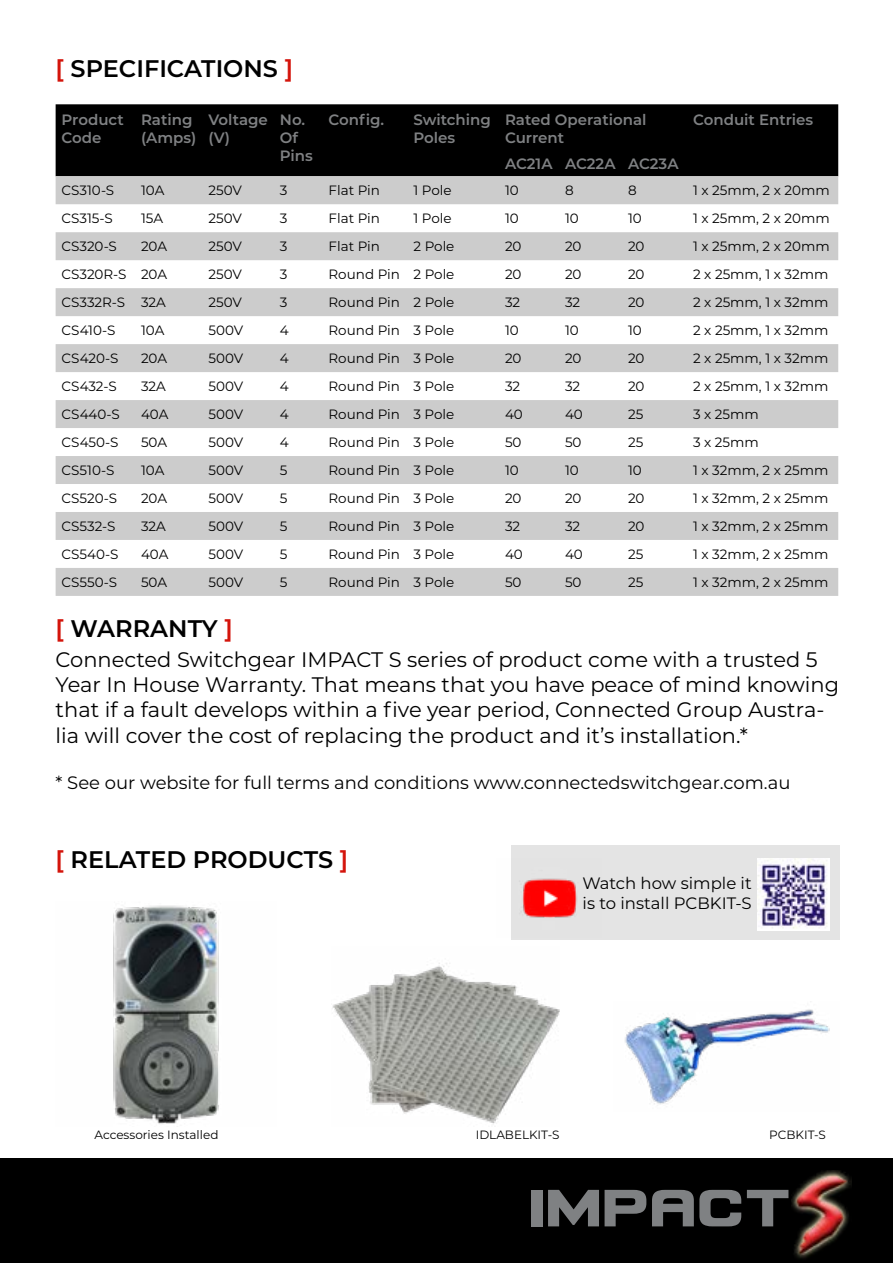
<style>
.page{position:relative;width:893px;height:1263px;background:#fff}
.page>*{position:absolute;margin:0;border:0;box-sizing:border-box;transform-origin:0 0}
.t1{font:63px "Usuzi";color:#7f8183}
.t2{font:600 24px "Montserrat";color:#000}
.t3{font:21px/25.2px "Montserrat";color:#000}
.t4{font:18px "Montserrat";color:#000}
.t5{font:16.5px/19.8px "Montserrat";color:#000}
.t6{font:600 15px/18px "Montserrat";color:#7f8183}
.t7{font:13.5px "Montserrat";color:#000}
.t8{font:12px "Montserrat";color:#000}
.s1{color:#d4140b}
</style>
<div class="page">
<div style="left:0;top:1158px;width:893px;height:105px;background:#000"></div>
<img style="left:791px;top:1171px;width:60px;height:88px">
<img style="left:113px;top:905px;width:106px;height:219px">
<img style="left:332px;top:963px;width:227px;height:161px">
<img style="left:624px;top:1009px;width:206px;height:95px">
<div style="left:56px;top:104px;width:782px;height:72px;background:#000"></div>
<svg style="left:56px;top:176px;width:782px;height:420px;fill:#ccc"></svg>
<div style="left:511px;top:845px;width:328px;height:94px;background:#e4e4e4"></div>
<img style="left:758px;top:859px;width:72px;height:72px">
<img style="left:522px;top:878px;width:55px;height:40px">
<h2 class="t2" style="left:56px;top:52px;width:239px"><span class="s1">[</span> SPECIFICATIONS <span class="s1">]</span></h2>
<p class="t6" style="left:62px;top:110px;width:64px">Product<br>Code</p>
<p class="t6" style="left:141px;top:110px;width:57px">Rating (Amps)</p>
<p class="t6" style="left:208px;top:110px;width:61px">Voltage (V)</p>
<p class="t6" style="left:280px;top:110px;width:34px">No.<br>Of<br>Pins</p>
<p class="t6" style="left:328px;top:110px;width:57px">Config.</p>
<p class="t6" style="left:413px;top:110px;width:79px">Switching<br>Poles</p>
<p class="t6" style="left:505px;top:110px;width:143px">Rated Operational<br>Current</p>
<p class="t6" style="left:693px;top:110px;width:122px">Conduit Entries</p>
<p class="t6" style="left:505px;top:154px;width:175px">AC21A AC22A AC23A</p>
<p class="t7" style="left:62px;top:181px;width:54px">CS310-S</p>
<p class="t7" style="left:141px;top:181px;width:25px">10A</p>
<p class="t7" style="left:208px;top:181px;width:35px">250V</p>
<p class="t7" style="left:280px;top:181px;width:9px">3</p>
<p class="t7" style="left:328px;top:181px;width:53px">Flat Pin</p>
<p class="t7" style="left:413px;top:181px;width:40px">1 Pole</p>
<p class="t7" style="left:505px;top:181px;width:15px">10</p>
<p class="t7" style="left:565px;top:181px;width:10px">8</p>
<p class="t7" style="left:628px;top:181px;width:10px">8</p>
<p class="t7" style="left:693px;top:181px;width:138px">1 x 25mm, 2 x 20mm</p>
<p class="t7" style="left:62px;top:209px;width:53px">CS315-S</p>
<p class="t7" style="left:141px;top:209px;width:24px">15A</p>
<p class="t7" style="left:208px;top:209px;width:35px">250V</p>
<p class="t7" style="left:280px;top:209px;width:9px">3</p>
<p class="t7" style="left:328px;top:209px;width:53px">Flat Pin</p>
<p class="t7" style="left:413px;top:209px;width:40px">1 Pole</p>
<p class="t7" style="left:505px;top:209px;width:15px">10</p>
<p class="t7" style="left:565px;top:209px;width:15px">10</p>
<p class="t7" style="left:628px;top:209px;width:15px">10</p>
<p class="t7" style="left:693px;top:209px;width:138px">1 x 25mm, 2 x 20mm</p>
<p class="t7" style="left:62px;top:237px;width:57px">CS320-S</p>
<p class="t7" style="left:141px;top:237px;width:28px">20A</p>
<p class="t7" style="left:208px;top:237px;width:35px">250V</p>
<p class="t7" style="left:280px;top:237px;width:9px">3</p>
<p class="t7" style="left:328px;top:237px;width:53px">Flat Pin</p>
<p class="t7" style="left:413px;top:237px;width:42px">2 Pole</p>
<p class="t7" style="left:505px;top:237px;width:18px">20</p>
<p class="t7" style="left:565px;top:237px;width:18px">20</p>
<p class="t7" style="left:628px;top:237px;width:18px">20</p>
<p class="t7" style="left:693px;top:237px;width:138px">1 x 25mm, 2 x 20mm</p>
<p class="t7" style="left:62px;top:265px;width:107px">CS320R-S 20A</p>
<p class="t7" style="left:208px;top:265px;width:35px">250V</p>
<p class="t7" style="left:280px;top:265px;width:9px">3</p>
<p class="t7" style="left:328px;top:265px;width:127px">Round Pin 2 Pole</p>
<p class="t7" style="left:505px;top:265px;width:18px">20</p>
<p class="t7" style="left:565px;top:265px;width:18px">20</p>
<p class="t7" style="left:628px;top:265px;width:18px">20</p>
<p class="t7" style="left:693px;top:265px;width:137px">2 x 25mm, 1 x 32mm</p>
<p class="t7" style="left:62px;top:293px;width:106px">CS332R-S 32A</p>
<p class="t7" style="left:208px;top:293px;width:35px">250V</p>
<p class="t7" style="left:280px;top:293px;width:9px">3</p>
<p class="t7" style="left:328px;top:293px;width:127px">Round Pin 2 Pole</p>
<p class="t7" style="left:505px;top:293px;width:17px">32</p>
<p class="t7" style="left:565px;top:293px;width:17px">32</p>
<p class="t7" style="left:628px;top:293px;width:18px">20</p>
<p class="t7" style="left:693px;top:293px;width:137px">2 x 25mm, 1 x 32mm</p>
<p class="t7" style="left:62px;top:321px;width:55px">CS410-S</p>
<p class="t7" style="left:141px;top:321px;width:25px">10A</p>
<p class="t7" style="left:208px;top:321px;width:36px">500V</p>
<p class="t7" style="left:280px;top:321px;width:10px">4</p>
<p class="t7" style="left:328px;top:321px;width:127px">Round Pin 3 Pole</p>
<p class="t7" style="left:505px;top:321px;width:15px">10</p>
<p class="t7" style="left:565px;top:321px;width:15px">10</p>
<p class="t7" style="left:628px;top:321px;width:15px">10</p>
<p class="t7" style="left:693px;top:321px;width:137px">2 x 25mm, 1 x 32mm</p>
<p class="t7" style="left:62px;top:349px;width:58px">CS420-S</p>
<p class="t7" style="left:141px;top:349px;width:28px">20A</p>
<p class="t7" style="left:208px;top:349px;width:36px">500V</p>
<p class="t7" style="left:280px;top:349px;width:10px">4</p>
<p class="t7" style="left:328px;top:349px;width:127px">Round Pin 3 Pole</p>
<p class="t7" style="left:505px;top:349px;width:18px">20</p>
<p class="t7" style="left:565px;top:349px;width:18px">20</p>
<p class="t7" style="left:628px;top:349px;width:18px">20</p>
<p class="t7" style="left:693px;top:349px;width:137px">2 x 25mm, 1 x 32mm</p>
<p class="t7" style="left:62px;top:377px;width:57px">CS432-S</p>
<p class="t7" style="left:141px;top:377px;width:26px">32A</p>
<p class="t7" style="left:208px;top:377px;width:36px">500V</p>
<p class="t7" style="left:280px;top:377px;width:10px">4</p>
<p class="t7" style="left:328px;top:377px;width:127px">Round Pin 3 Pole</p>
<p class="t7" style="left:505px;top:377px;width:17px">32</p>
<p class="t7" style="left:565px;top:377px;width:17px">32</p>
<p class="t7" style="left:628px;top:377px;width:18px">20</p>
<p class="t7" style="left:693px;top:377px;width:137px">2 x 25mm, 1 x 32mm</p>
<p class="t7" style="left:62px;top:405px;width:60px">CS440-S</p>
<p class="t7" style="left:141px;top:405px;width:29px">40A</p>
<p class="t7" style="left:208px;top:405px;width:36px">500V</p>
<p class="t7" style="left:280px;top:405px;width:10px">4</p>
<p class="t7" style="left:328px;top:405px;width:127px">Round Pin 3 Pole</p>
<p class="t7" style="left:505px;top:405px;width:19px">40</p>
<p class="t7" style="left:565px;top:405px;width:19px">40</p>
<p class="t7" style="left:628px;top:405px;width:17px">25</p>
<p class="t7" style="left:693px;top:405px;width:67px">3 x 25mm</p>
<p class="t7" style="left:62px;top:433px;width:58px">CS450-S</p>
<p class="t7" style="left:141px;top:433px;width:28px">50A</p>
<p class="t7" style="left:208px;top:433px;width:36px">500V</p>
<p class="t7" style="left:280px;top:433px;width:10px">4</p>
<p class="t7" style="left:328px;top:433px;width:127px">Round Pin 3 Pole</p>
<p class="t7" style="left:505px;top:433px;width:18px">50</p>
<p class="t7" style="left:565px;top:433px;width:18px">50</p>
<p class="t7" style="left:628px;top:433px;width:17px">25</p>
<p class="t7" style="left:693px;top:433px;width:67px">3 x 25mm</p>
<p class="t7" style="left:62px;top:461px;width:54px">CS510-S</p>
<p class="t7" style="left:141px;top:461px;width:25px">10A</p>
<p class="t7" style="left:208px;top:461px;width:36px">500V</p>
<p class="t7" style="left:280px;top:461px;width:9px">5</p>
<p class="t7" style="left:328px;top:461px;width:127px">Round Pin 3 Pole</p>
<p class="t7" style="left:505px;top:461px;width:15px">10</p>
<p class="t7" style="left:565px;top:461px;width:15px">10</p>
<p class="t7" style="left:628px;top:461px;width:15px">10</p>
<p class="t7" style="left:693px;top:461px;width:137px">1 x 32mm, 2 x 25mm</p>
<p class="t7" style="left:62px;top:489px;width:57px">CS520-S</p>
<p class="t7" style="left:141px;top:489px;width:28px">20A</p>
<p class="t7" style="left:208px;top:489px;width:36px">500V</p>
<p class="t7" style="left:280px;top:489px;width:9px">5</p>
<p class="t7" style="left:328px;top:489px;width:127px">Round Pin 3 Pole</p>
<p class="t7" style="left:505px;top:489px;width:18px">20</p>
<p class="t7" style="left:565px;top:489px;width:18px">20</p>
<p class="t7" style="left:628px;top:489px;width:18px">20</p>
<p class="t7" style="left:693px;top:489px;width:137px">1 x 32mm, 2 x 25mm</p>
<p class="t7" style="left:62px;top:517px;width:55px">CS532-S</p>
<p class="t7" style="left:141px;top:517px;width:26px">32A</p>
<p class="t7" style="left:208px;top:517px;width:36px">500V</p>
<p class="t7" style="left:280px;top:517px;width:9px">5</p>
<p class="t7" style="left:328px;top:517px;width:127px">Round Pin 3 Pole</p>
<p class="t7" style="left:505px;top:517px;width:17px">32</p>
<p class="t7" style="left:565px;top:517px;width:17px">32</p>
<p class="t7" style="left:628px;top:517px;width:18px">20</p>
<p class="t7" style="left:693px;top:517px;width:137px">1 x 32mm, 2 x 25mm</p>
<p class="t7" style="left:62px;top:545px;width:58px">CS540-S</p>
<p class="t7" style="left:141px;top:545px;width:29px">40A</p>
<p class="t7" style="left:208px;top:545px;width:36px">500V</p>
<p class="t7" style="left:280px;top:545px;width:9px">5</p>
<p class="t7" style="left:328px;top:545px;width:127px">Round Pin 3 Pole</p>
<p class="t7" style="left:505px;top:545px;width:19px">40</p>
<p class="t7" style="left:565px;top:545px;width:19px">40</p>
<p class="t7" style="left:628px;top:545px;width:17px">25</p>
<p class="t7" style="left:693px;top:545px;width:137px">1 x 32mm, 2 x 25mm</p>
<p class="t7" style="left:62px;top:573px;width:57px">CS550-S</p>
<p class="t7" style="left:141px;top:573px;width:28px">50A</p>
<p class="t7" style="left:208px;top:573px;width:36px">500V</p>
<p class="t7" style="left:280px;top:573px;width:9px">5</p>
<p class="t7" style="left:328px;top:573px;width:127px">Round Pin 3 Pole</p>
<p class="t7" style="left:505px;top:573px;width:18px">50</p>
<p class="t7" style="left:565px;top:573px;width:18px">50</p>
<p class="t7" style="left:628px;top:573px;width:17px">25</p>
<p class="t7" style="left:693px;top:573px;width:137px">1 x 32mm, 2 x 25mm</p>
<h2 class="t2" style="left:56px;top:611px;width:179px"><span class="s1">[</span> WARRANTY <span class="s1">]</span></h2>
<p class="t3" style="left:56px;top:646px;width:785px">Connected Switchgear IMPACT S series of product come with a trusted 5<br>Year In House Warranty. That means that you have peace of mind knowing that if a fault develops within a five year period, Connected Group Austra&shy;lia will cover the cost of replacing the product and it’s installation.*</p>
<h3 class="t4" style="left:56px;top:771px;width:736px">* See our website for full terms and conditions www.connectedswitchgear.com.au</h3>
<h2 class="t2" style="left:56px;top:842px;width:294px"><span class="s1">[</span> RELATED PRODUCTS <span class="s1">]</span></h2>
<p class="t5" style="left:582px;top:873px;width:171px">Watch how simple it is to install PCBKIT-S</p>
<p class="t8" style="left:94px;top:1126px;width:125px">Accessories Installed</p>
<p class="t8" style="left:476px;top:1126px;width:85px">IDLABELKIT-S</p>
<p class="t8" style="left:769px;top:1126px;width:58px">PCBKIT-S</p>
<h1 class="t1" style="left:529px;top:1179px;width:264px">IMPACT</h1>
</div>
